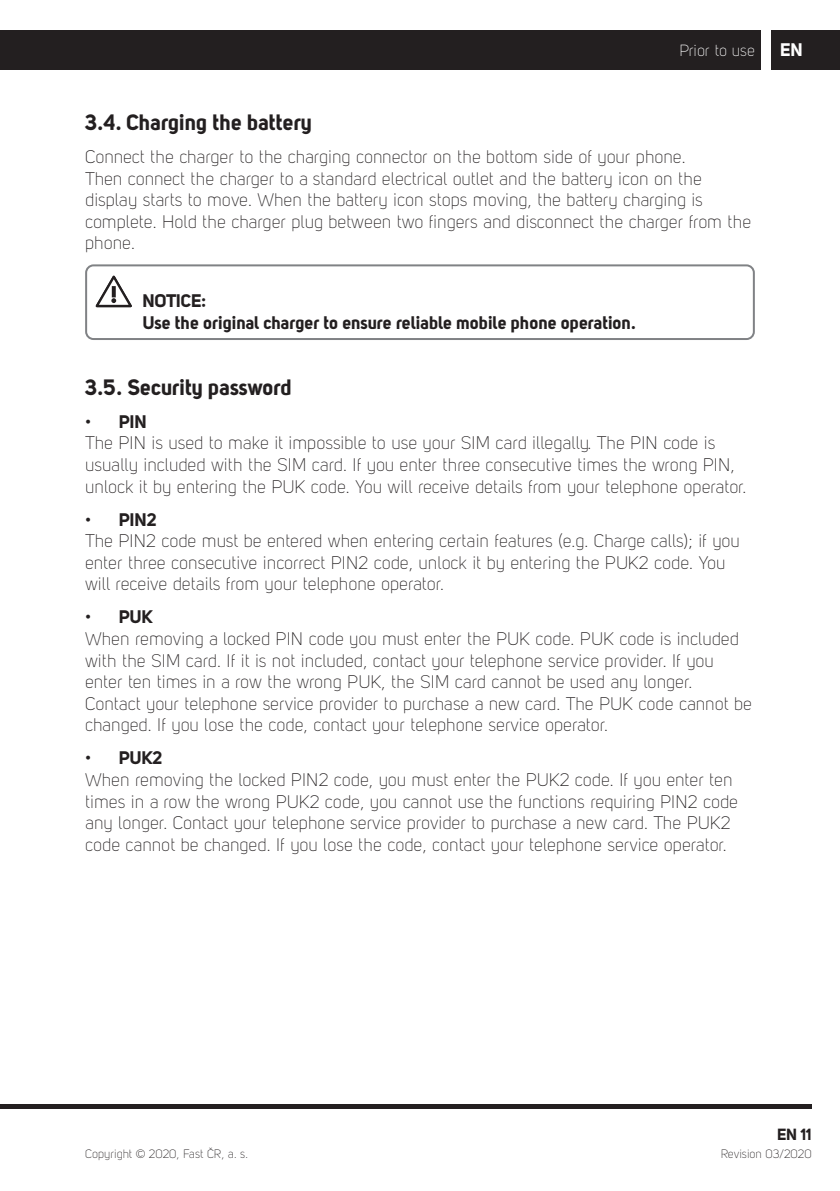
<style>
.page{position:relative;width:840px;height:1191px;background:#fff}
.page>*{position:absolute;margin:0;border:0;box-sizing:border-box;transform-origin:0 0}
.t1{font:22px "Uni Sans PRO Bold";color:#231f20}
.B{font:18px/21.6px "Uni Sans PRO Light";color:#231f20}
.t2{font:18px/21.6px "Uni Sans PRO Bold";color:#231f20}
.t3{font:18px "Uni Sans PRO Bold";color:#fff}
.t4{font:16px "Uni Sans PRO Light";color:#fff}
.t5{font:16px "Uni Sans PRO Bold";color:#231f20}
.t6{font:12px "Uni Sans PRO Light";color:#231f20}
.s1{font-family:"Uni Sans PRO Light"}
</style>
<div class="page">
<div style="left:0;top:30px;width:760px;height:39px;background:#231f20"></div>
<div style="left:771px;top:30px;width:68px;height:39px;background:#231f20"></div>
<hr style="left:0;top:1104px;width:811px;height:4px;background:#231f20">
<svg style="left:95px;top:275px;width:37px;height:33px"></svg>
<svg style="left:112px;top:286px;width:4px;height:11px"></svg>
<div style="left:85px;top:264px;width:669px;height:76px;border:2px solid #808285;border-radius:7px"></div>
<p class="t4" style="left:679px;top:41px;width:77px">Prior to use</p>
<p class="t1" style="left:85px;top:109px;width:229px">3.4. Charging the battery</p>
<p class="B" style="left:85px;top:146px;width:601px">Connect the charger to the charging connector on the bottom side of your phone.</p>
<p class="B" style="left:85px;top:168px;width:667px">Then connect the charger to a standard electrical outlet and the battery icon on the display starts to move. When the battery icon stops moving, the battery charging is complete. Hold the charger plug between two fingers and disconnect the charger from the phone.</p>
<p class="t2" style="left:143px;top:290px;width:494px">NOTICE:<br>Use the original charger to ensure reliable mobile phone operation.</p>
<p class="t1" style="left:85px;top:373px;width:208px">3.5. Security password</p>
<p class="t2" style="left:85px;top:410px;width:63px"><span class="s1">•</span> PIN</p>
<p class="B" style="left:85px;top:432px;width:662px">The PIN is used to make it impossible to use your SIM card illegally. The PIN code is usually included with the SIM card. If you enter three consecutive times the wrong PIN, unlock it by entering the PUK code. You will receive details from your telephone operator.</p>
<p class="t2" style="left:85px;top:508px;width:73px"><span class="s1">•</span> PIN2</p>
<p class="B" style="left:85px;top:530px;width:655px">The PIN2 code must be entered when entering certain features (e.g. Charge calls); if you enter three consecutive incorrect PIN2 code, unlock it by entering the PUK2 code. You will receive details from your telephone operator.</p>
<p class="t2" style="left:85px;top:606px;width:69px"><span class="s1">•</span> PUK</p>
<p class="B" style="left:85px;top:628px;width:668px">When removing a locked PIN code you must enter the PUK code. PUK code is included with the SIM card. If it is not included, contact your telephone service provider. If you enter ten times in a row the wrong PUK, the SIM card cannot be used any longer.<br>Contact your telephone service provider to purchase a new card. The PUK code cannot be changed. If you lose the code, contact your telephone service operator.</p>
<p class="t2" style="left:85px;top:746px;width:79px"><span class="s1">•</span> PUK2</p>
<p class="B" style="left:85px;top:769px;width:654px">When removing the locked PIN2 code, you must enter the PUK2 code. If you enter ten times in a row the wrong PUK2 code, you cannot use the functions requiring PIN2 code any longer. Contact your telephone service provider to purchase a new card. The PUK2 code cannot be changed. If you lose the code, contact your telephone service operator.</p>
<p class="t3" style="left:780px;top:39px;width:24px">EN</p>
<p class="t5" style="left:776px;top:1124px;width:36px">EN 11</p>
<p class="t6" style="left:85px;top:1147px;width:164px">Copyright © 2020, Fast ČR, a. s.</p>
<p class="t6" style="left:720px;top:1147px;width:92px">Revision 03/2020</p>
</div>
